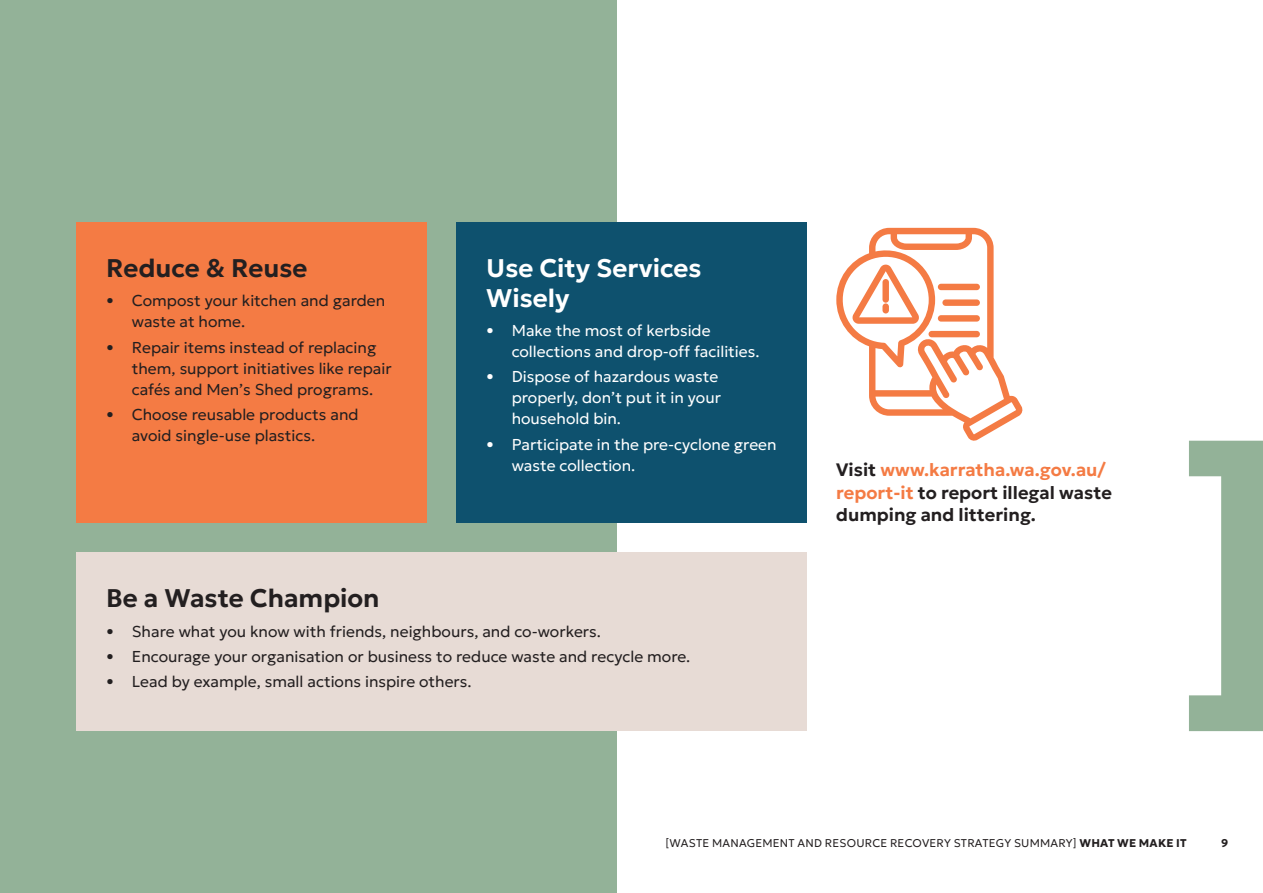
<style>
.page{position:relative;width:1263px;height:893px;background:#fff}
.page>*{position:absolute;margin:0;border:0;box-sizing:border-box;transform-origin:0 0}
.t1{font:600 25.5px "Geologica";color:#231f20}
.t2{font:600 25.5px/30px "Geologica";color:#fff}
.t3{font:600 18px/22.5px "Geologica";color:#231f20}
.t4{font:300 15.75px/21px "Geologica";color:#231f20}
.t5{font:300 15.75px/21px "Geologica";color:#fff}
.t6{font:300 11.25px "Geologica";letter-spacing:.02em;color:#231f20}
.t7{font:700 11.25px "Geologica";color:#231f20}
.s1{color:#f47b44}
.s2{font-weight:700}
</style>
<div class="page">
<div style="left:0;top:0;width:617px;height:893px;background:#93b298"></div>
<div style="left:77px;top:552px;width:729px;height:179px;background:#e7dbd5"></div>
<div style="left:456px;top:222px;width:350px;height:301px;background:#0e516e"></div>
<div style="left:77px;top:222px;width:350px;height:301px;background:#f47b44"></div>
<svg style="left:836px;top:228px;width:187px;height:213px"></svg>
<svg style="left:1189px;top:441px;width:74px;height:290px"></svg>
<h2 class="t1" style="left:106px;top:245px;width:203px">Reduce &amp; Reuse</h2>
<p class="t4" style="left:132px;top:289px;width:255px;text-indent:-26px">• Compost your kitchen and garden waste at home.</p>
<p class="t4" style="left:132px;top:335px;width:261px;text-indent:-26px">• Repair items instead of replacing them, support initiatives like repair cafés and Men’s Shed programs.</p>
<p class="t4" style="left:132px;top:402px;width:228px;text-indent:-26px">• Choose reusable products and avoid single-use plastics.</p>
<h2 class="t2" style="left:486px;top:251px;width:217px">Use City Services<br>Wisely</h2>
<p class="t5" style="left:512px;top:319px;width:249px;text-indent:-26px">• Make the most of kerbside collections and drop-off facilities.</p>
<p class="t5" style="left:512px;top:365px;width:211px;text-indent:-26px">• Dispose of hazardous waste properly, don’t put it in your household bin.</p>
<p class="t5" style="left:512px;top:432px;width:266px;text-indent:-26px">• Participate in the pre-cyclone green waste collection.</p>
<h2 class="t1" style="left:106px;top:576px;width:275px">Be a Waste Champion</h2>
<p class="t4" style="left:106px;top:619px;width:496px">• Share what you know with friends, neighbours, and co-workers.</p>
<p class="t4" style="left:106px;top:645px;width:586px">• Encourage your organisation or business to reduce waste and recycle more.</p>
<p class="t4" style="left:106px;top:670px;width:367px">• Lead by example, small actions inspire others.</p>
<h3 class="t3" style="left:836px;top:457px;width:277px">Visit <span class="s1">www.karratha.wa.gov.au/ report-it</span> to report illegal waste dumping and littering.</h3>
<p class="t6" style="left:666px;top:834px;width:522px">[WASTE MANAGEMENT AND RESOURCE RECOVERY STRATEGY SUMMARY] <span class="s2">WHAT WE MAKE IT</span></p>
<p class="t7" style="left:1221px;top:833px;width:9px">9</p>
</div>
